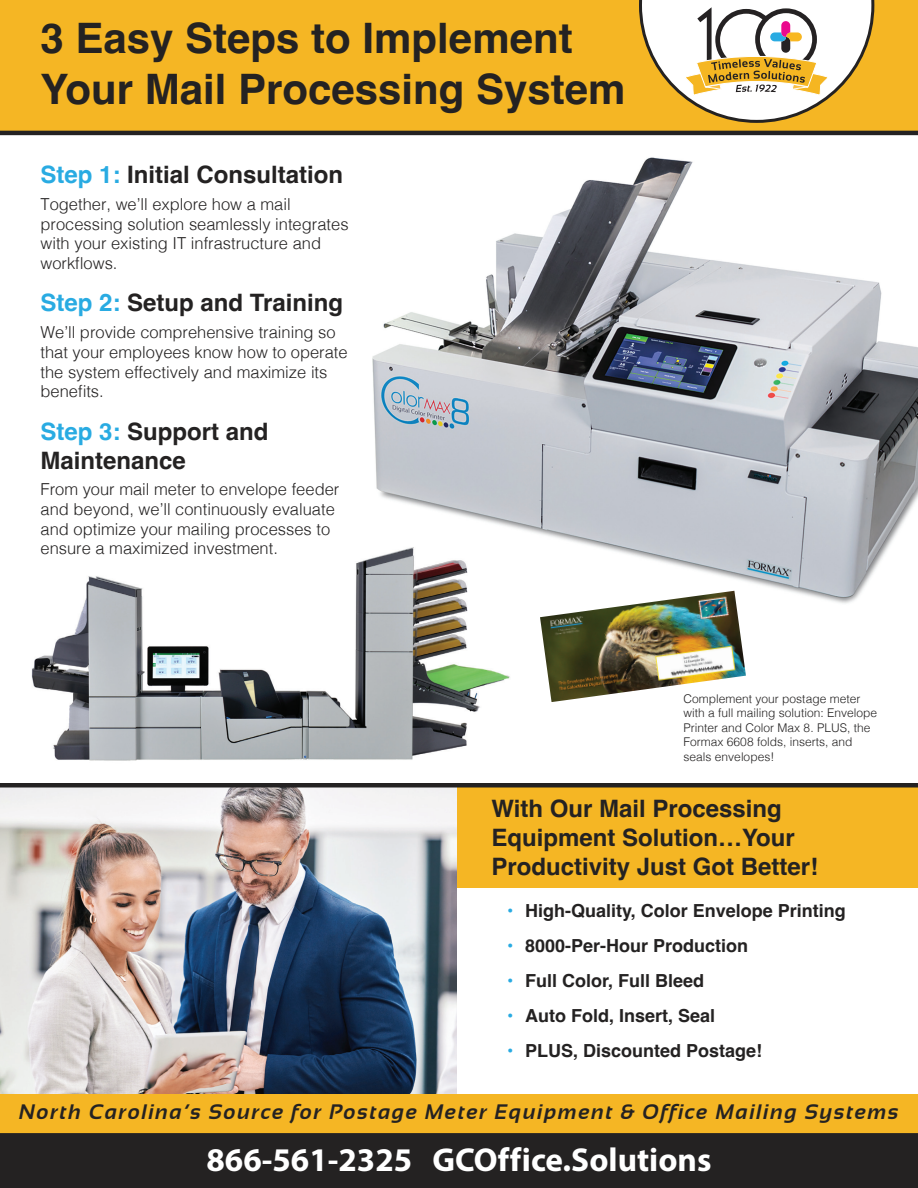
<style>
.page{position:relative;width:918px;height:1188px;background:#fff}
.page>*{position:absolute;margin:0;border:0;box-sizing:border-box;transform-origin:0 0}
.t1{font:700 42px/50.4px "Helvetica";color:#242222}
.t2{font:700 33.15px "Myriad Pro";color:#fff}
.t3{font:700 24px/28.8px "Helvetica";color:#242222}
.t4{font:italic 700 21px "Sansation";letter-spacing:.08em;color:#242222}
.t5{font:700 18px "Helvetica";color:#242222}
.t6{font:300 16.5px/19.8px "Helvetica";color:#242222}
.t7{font:300 12px/14.4px "Helvetica";color:#242222}
.s1{color:#29abe2}
</style>
<div class="page">
<div style="left:0;top:786px;width:918px;height:102px;background:#f5b624"></div>
<img style="left:372px;top:157px;width:546px;height:447px">
<img style="left:0;top:788px;width:457px;height:306px">
<div style="left:0;top:0;width:918px;height:132px;background:#f5b624"></div>
<div style="left:0;top:1133px;width:918px;height:55px;background:#242222"></div>
<svg style="left:639px;top:0;width:235px;height:123px"></svg>
<hr style="left:0;top:131px;width:918px;height:4px;background:#242222">
<div style="left:0;top:783px;width:918px;height:5px;background:#242222"></div>
<div style="left:0;top:1094px;width:918px;height:39px;background:#f5b624"></div>
<img style="left:540px;top:591px;width:206px;height:111px">
<img style="left:31px;top:541px;width:487px;height:220px">
<h1 class="t1" style="left:40px;top:18px;width:587px">3 Easy Steps to Implement<br>Your Mail Processing System</h1>
<h3 class="t3" style="left:40px;top:163px;width:304px"><span class="s1">Step 1:</span> Initial Consultation</h3>
<p class="t6" style="left:40px;top:193px;width:310px">Together, we’ll explore how a mail processing solution seamlessly integrates with your existing IT infrastructure and workflows.</p>
<h3 class="t3" style="left:40px;top:291px;width:304px"><span class="s1">Step 2:</span> Setup and Training</h3>
<p class="t6" style="left:40px;top:321px;width:309px">We’ll provide comprehensive training so that your employees know how to operate the system effectively and maximize its benefits.</p>
<h3 class="t3" style="left:40px;top:420px;width:230px"><span class="s1">Step 3:</span> Support and<br>Maintenance</h3>
<p class="t6" style="left:40px;top:478px;width:300px">From your mail meter to envelope feeder and beyond, we’ll continuously evaluate and optimize your mailing processes to ensure a maximized investment.</p>
<p class="t7" style="left:684px;top:691px;width:195px">Complement your postage meter with a full mailing solution: Envelope<br>Printer and Color Max 8. PLUS, the<br>Formax 6608 folds, inserts, and seals envelopes!</p>
<h3 class="t3" style="left:491px;top:797px;width:328px">With Our Mail Processing<br>Equipment Solution…Your<br>Productivity Just Got Better!</h3>
<p class="t5" style="left:507px;top:899px;width:340px"><span class="s1">•</span> High-Quality, Color Envelope Printing</p>
<p class="t5" style="left:507px;top:935px;width:243px"><span class="s1">•</span> 8000-Per-Hour Production</p>
<p class="t5" style="left:507px;top:970px;width:199px"><span class="s1">•</span> Full Color, Full Bleed</p>
<p class="t5" style="left:507px;top:1005px;width:210px"><span class="s1">•</span> Auto Fold, Insert, Seal</p>
<p class="t5" style="left:507px;top:1040px;width:257px"><span class="s1">•</span> PLUS, Discounted Postage!</p>
<p class="t4" style="left:19px;top:1100px;width:881px">North Carolina’s Source for Postage Meter Equipment &amp; Office Mailing Systems</p>
<h2 class="t2" style="left:207px;top:1138px;width:506px">866-561-2325 GCOffice.Solutions</h2>
</div>
